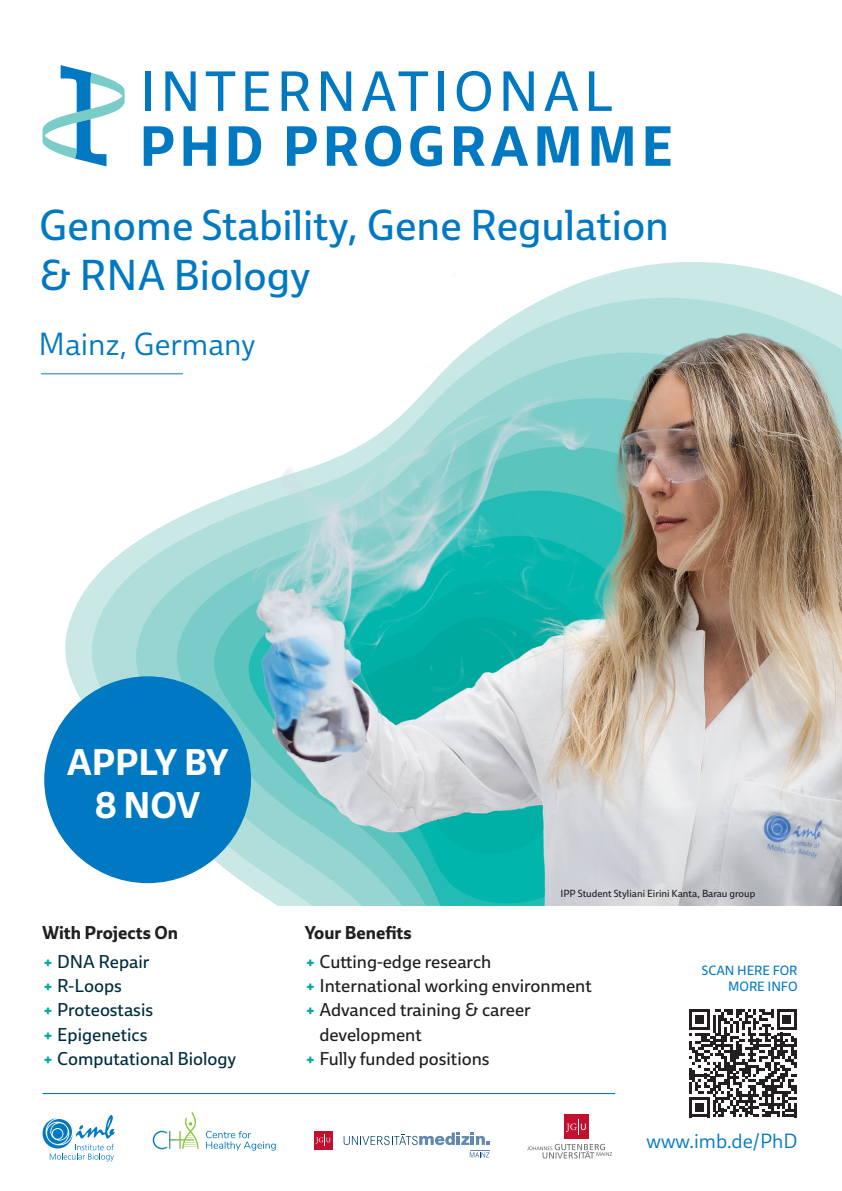
<style>
.page{position:relative;width:842px;height:1191px;background:#fff}
.page>*{position:absolute;margin:0;border:0;box-sizing:border-box;transform-origin:0 0}
.Date_and_place{font:42px/50.4px "Ebony";color:#0079c2}
.t1{font:700 36px/43.2px "Ebony";color:#fff;text-align:center}
.Date_and_place-2{font:31px "Ebony Lt";color:#0079c2}
.Date_and_place-3{font:20px "Ebony Lt";color:#0079c2}
.continous_text{font:18px/24px "Ebony";color:#231f20}
.continous_text-2{font:18px "Ebony";color:#002d40}
.t2{font:700 18px "Ebony";color:#231f20}
.t3{font:13px/15.6px "Ebony";color:#0079c2;text-align:right}
.continous_text-3{font:10px "Ebony";color:#231f20}
.s1{font-weight:700;color:#00a99d}
</style>
<div class="page">
<svg style="left:84px;top:374px;width:35px;height:505px"></svg>
<img style="left:119px;top:262px;width:723px;height:644px">
<div style="left:44px;top:676px;width:207px;height:207px;background:#0079c2;border-radius:50%"></div>
<hr style="left:43px;top:1093px;width:572px;height:1px;background:#0079c2">
<svg style="left:689px;top:1009px;width:108px;height:108px"></svg>
<hr style="left:794px;top:1102px;width:3px;height:15px;background:#231f20">
<svg style="left:43px;top:1115px;width:72px;height:46px"></svg>
<svg style="left:527px;top:1143px;width:85px;height:15px"></svg>
<div style="left:564px;top:1114px;width:24px;height:25px;background:#c3102e"></div>
<svg style="left:566px;top:1119px;width:20px;height:15px"></svg>
<svg style="left:344px;top:1132px;width:145px;height:25px"></svg>
<div style="left:314px;top:1131px;width:18px;height:18px;background:#c3102e"></div>
<svg style="left:316px;top:1134px;width:14px;height:11px"></svg>
<svg style="left:153px;top:1112px;width:46px;height:37px"></svg>
<svg style="left:206px;top:1130px;width:70px;height:20px"></svg>
<hr style="left:41px;top:373px;width:142px;height:1px;background:#0079c2">
<div style="left:145px;top:71px;width:5px;height:40px;background:#0079c2"></div>
<svg style="left:165px;top:71px;width:31px;height:40px"></svg>
<svg style="left:206px;top:71px;width:29px;height:40px"></svg>
<svg style="left:245px;top:71px;width:24px;height:40px"></svg>
<svg style="left:282px;top:71px;width:28px;height:40px"></svg>
<svg style="left:321px;top:71px;width:30px;height:40px"></svg>
<svg style="left:362px;top:71px;width:66px;height:40px"></svg>
<div style="left:438px;top:71px;width:6px;height:40px;background:#0079c2"></div>
<svg style="left:457px;top:71px;width:34px;height:40px"></svg>
<svg style="left:503px;top:71px;width:31px;height:40px"></svg>
<svg style="left:544px;top:71px;width:34px;height:40px"></svg>
<svg style="left:589px;top:71px;width:23px;height:40px"></svg>
<svg style="left:144px;top:126px;width:29px;height:40px"></svg>
<svg style="left:184px;top:126px;width:32px;height:40px"></svg>
<svg style="left:229px;top:126px;width:32px;height:40px"></svg>
<svg style="left:287px;top:126px;width:30px;height:40px"></svg>
<svg style="left:327px;top:126px;width:31px;height:40px"></svg>
<svg style="left:365px;top:126px;width:36px;height:40px"></svg>
<svg style="left:410px;top:126px;width:32px;height:40px"></svg>
<svg style="left:454px;top:126px;width:31px;height:40px"></svg>
<svg style="left:491px;top:126px;width:37px;height:40px"></svg>
<svg style="left:537px;top:126px;width:42px;height:40px"></svg>
<svg style="left:591px;top:126px;width:42px;height:40px"></svg>
<svg style="left:646px;top:126px;width:24px;height:40px"></svg>
<svg style="left:43px;top:65px;width:82px;height:101px"></svg>
<p class="Date_and_place" style="left:39px;top:199px;width:631px">Genome Stability, Gene Regulation &amp; RNA Biology</p>
<p class="Date_and_place-2" style="left:38px;top:324px;width:218px">Mainz, Germany</p>
<p class="t1" style="left:67px;top:740px;width:163px">APPLY BY<br>8 NOV</p>
<p class="t2" style="left:43px;top:920px;width:137px">With Projects On</p>
<p class="continous_text-2" style="left:43px;top:950px;width:109px"><span class="s1">+</span> DNA Repair</p>
<p class="continous_text-2" style="left:43px;top:974px;width:81px"><span class="s1">+</span> R-Loops</p>
<p class="continous_text-2" style="left:43px;top:998px;width:112px"><span class="s1">+</span> Proteostasis</p>
<p class="continous_text-2" style="left:43px;top:1022px;width:106px"><span class="s1">+</span> Epigenetics</p>
<p class="continous_text-2" style="left:43px;top:1046px;width:195px"><span class="s1">+</span> Computational Biology</p>
<p class="continous_text-3" style="left:560px;top:887px;width:196px">IPP Student Styliani Eirini Kanta, Barau group</p>
<p class="t2" style="left:305px;top:920px;width:109px">Your Benefits</p>
<p class="continous_text" style="left:305px;top:950px;width:188px"><span class="s1">+</span> Cutting-edge research</p>
<p class="continous_text" style="left:305px;top:974px;width:289px"><span class="s1">+</span> International working environment</p>
<p class="continous_text" style="left:319px;top:998px;width:213px;text-indent:-15px"><span class="s1">+</span> Advanced training &amp; career development</p>
<p class="continous_text" style="left:305px;top:1046px;width:186px"><span class="s1">+</span> Fully funded positions</p>
<p class="t3" style="left:702px;top:962px;width:97px">SCAN HERE FOR<br>MORE INFO</p>
<p class="Date_and_place-3" style="left:647px;top:1128px;width:152px">www.imb.de/PhD</p>
</div>
